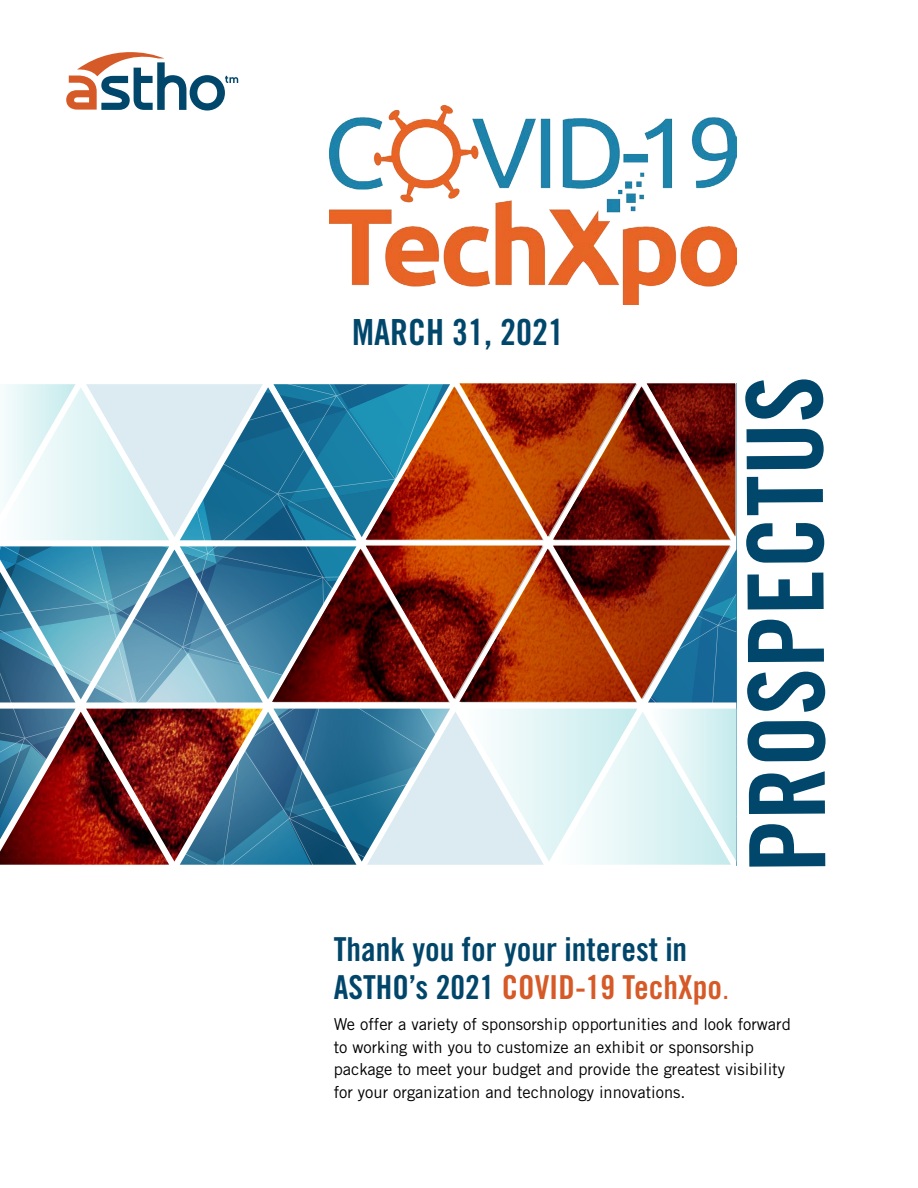
<style>
.page{position:relative;width:918px;height:1188px;background:#fff}
.page>*{position:absolute;margin:0;border:0;box-sizing:border-box;transform-origin:0 0}
.t1{font:36px "Trade Gothic LT Std Bd Cn 20";color:#00476b}
.t2{font:33px/37.5px "Trade Gothic LT Std Bd Cn 20";color:#01466a}
.t3{font:16.5px/22.5px "Trade Gothic LT Std";color:#000}
.s1{color:#d65a27}
.s2{font-family:"Trade Gothic LT Std Cn 18";color:#d65a27}
</style>
<div class="page">
<svg style="left:0;top:383px;width:737px;height:483px;background:#92bccd"></svg>
<svg style="left:269px;top:383px;width:184px;height:483px;background:#6699b3"></svg>
<svg style="left:453px;top:383px;width:283px;height:483px"></svg>
<img style="left:0;top:709px;width:263px;height:156px">
<svg style="left:272px;top:383px;width:463px;height:319px;background:#80493a"></svg>
<img style="left:329px;top:105px;width:407px;height:200px">
<svg style="left:66px;top:52px;width:172px;height:59px"></svg>
<svg style="left:749px;top:824px;width:76px;height:43px"></svg>
<svg style="left:749px;top:771px;width:76px;height:43px"></svg>
<svg style="left:747px;top:721px;width:79px;height:40px"></svg>
<svg style="left:747px;top:672px;width:78px;height:40px"></svg>
<svg style="left:748px;top:620px;width:76px;height:42px"></svg>
<svg style="left:747px;top:573px;width:77px;height:36px"></svg>
<svg style="left:746px;top:523px;width:78px;height:40px"></svg>
<svg style="left:747px;top:477px;width:76px;height:38px"></svg>
<svg style="left:747px;top:429px;width:77px;height:40px"></svg>
<svg style="left:745px;top:379px;width:78px;height:41px"></svg>
<p class="t1" style="left:352px;top:310px;width:213px">MARCH 31, 2021</p>
<p class="t2" style="left:334px;top:931px;width:397px">Thank you for your interest in<br>ASTHO’s 2021 <span class="s1">COVID-19 TechXpo</span><span class="s2">.</span></p>
<p class="t3" style="left:334px;top:1013px;width:459px">We offer a variety of sponsorship opportunities and look forward to working with you to customize an exhibit or sponsorship package to meet your budget and provide the greatest visibility for your organization and technology innovations.</p>
</div>
